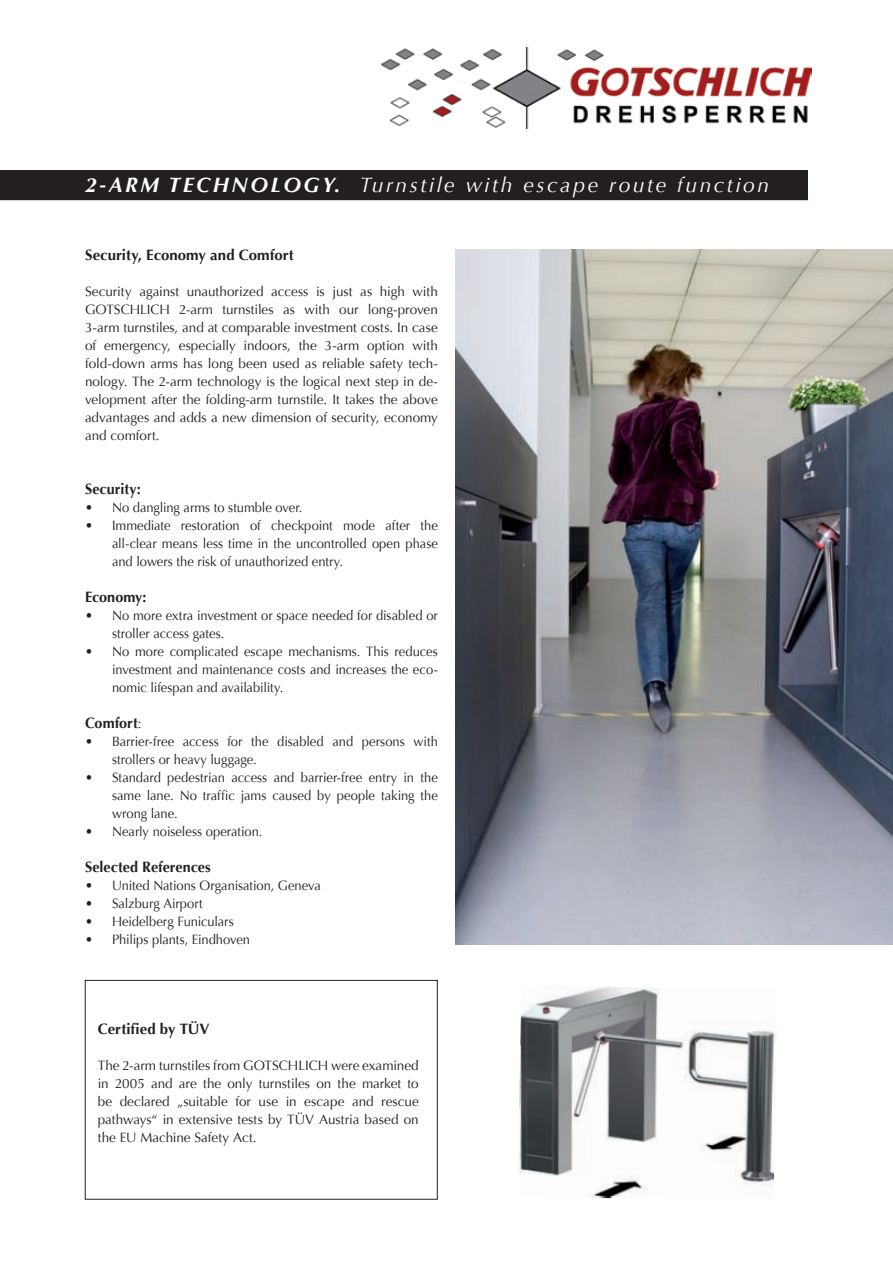
<style>
.page{position:relative;width:893px;height:1263px;background:#fff}
.page>*{position:absolute;margin:0;border:0;box-sizing:border-box;transform-origin:0 0}
.t1{font:italic 21px "Optima";letter-spacing:.12em;color:#fff}
.t2{font:italic 19.5px "Optima";letter-spacing:.025em;color:#fff}
.t3{font:700 15px "Optima";color:#231f20;scale:.96 1}
.t4{font:700 15px "Optima";color:#231f20}
.t5{font:13.5px/18px "Optima";color:#231f20;text-align:justify;scale:.96 1}
.t6{font:13.5px/18px "Optima";color:#231f20;text-align:justify}
.s1{font-weight:700}
.s2{font-weight:400;font-size:13.5px}
</style>
<div class="page">
<img style="left:518px;top:987px;width:258px;height:212px">
<img style="left:382px;top:48px;width:429px;height:80px">
<img style="left:455px;top:249px;width:438px;height:695px">
<div style="left:0;top:170px;width:808px;height:30px;background:#231f20"></div>
<div style="left:85px;top:980px;width:352px;height:219px;border:1px solid #231f20"></div>
<h2 class="t2" style="left:320px;top:170px;width:255px">sicher – stabil –wirtschaftlich</h2>
<h1 class="t1" style="left:85px;top:172px;width:686px"><span class="s1">2-ARM TECHNOLOGY.</span> Turnstile with escape route function</h1>
<p class="t4" style="left:85px;top:246px;width:210px">Security, Economy and Comfort</p>
<p class="t6" style="left:85px;top:283px;width:354px">Security against unauthorized access is just as high with GOTSCHLICH 2-arm turnstiles as with our long-proven 3-arm turnstiles, and at comparable investment costs. In case of emergency, especially indoors, the 3-arm option with fold-down arms has long been used as reliable safety tech&shy;nology. The 2-arm technology is the logical next step in de&shy;velopment after the folding-arm turnstile. It takes the above advantages and adds a new dimension of security, economy and comfort.</p>
<p class="t3" style="left:85px;top:480px;width:59px">Security:</p>
<p class="t5" style="left:85px;top:499px;width:228px">• No dangling arms to stumble over.</p>
<p class="t5" style="left:112px;top:517px;width:341px;text-indent:-27px">• Immediate restoration of checkpoint mode after the all-clear means less time in the uncontrolled open phase and lowers the risk of unauthorized entry.</p>
<p class="t3" style="left:85px;top:588px;width:65px">Economy:</p>
<p class="t5" style="left:112px;top:607px;width:341px;text-indent:-27px">• No more extra investment or space needed for disabled or stroller access gates.</p>
<p class="t5" style="left:112px;top:643px;width:341px;text-indent:-27px">• No more complicated escape mechanisms. This reduces investment and maintenance costs and increases the eco&shy;nomic lifespan and availability.</p>
<p class="t3" style="left:85px;top:714px;width:60px">Comfort<span class="s2">:</span></p>
<p class="t5" style="left:112px;top:733px;width:341px;text-indent:-27px">• Barrier-free access for the disabled and persons with strollers or heavy luggage.</p>
<p class="t5" style="left:112px;top:769px;width:341px;text-indent:-27px">• Standard pedestrian access and barrier-free entry in the same lane. No traffic jams caused by people taking the wrong lane.</p>
<p class="t5" style="left:85px;top:823px;width:186px">• Nearly noiseless operation.</p>
<p class="t3" style="left:85px;top:858px;width:133px">Selected References</p>
<p class="t5" style="left:85px;top:877px;width:247px">• United Nations Organisation, Geneva</p>
<p class="t5" style="left:85px;top:895px;width:124px">• Salzburg Airport</p>
<p class="t5" style="left:85px;top:913px;width:156px">• Heidelberg Funiculars</p>
<p class="t5" style="left:85px;top:931px;width:174px">• Philips plants, Eindhoven</p>
<p class="t4" style="left:98px;top:1020px;width:113px">Certified by TÜV</p>
<p class="t6" style="left:98px;top:1057px;width:322px">The 2-arm turnstiles from GOTSCHLICH were examined in 2005 and are the only turnstiles on the market to be declared „suitable for use in escape and rescue pathways“ in extensive tests by TÜV Austria based on the EU Machine Safety Act.</p>
</div>
